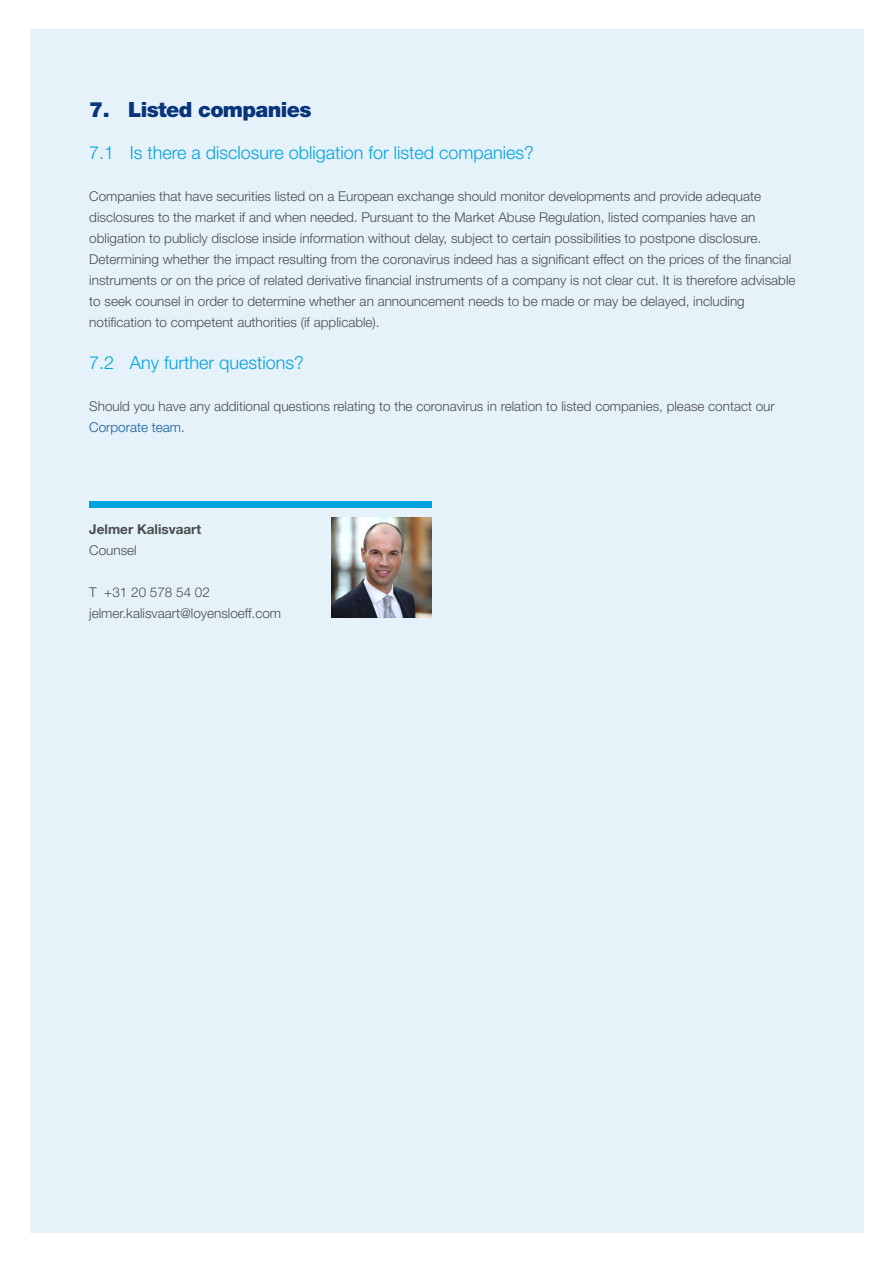
<style>
.page{position:relative;width:893px;height:1263px;background:#fff}
.page>*{position:absolute;margin:0;border:0;box-sizing:border-box;transform-origin:0 0}
.Subkop_donkerblauw_1{font:900 21px "Helvetica Neue LT Pro";letter-spacing:-.03em;color:#08347b}
.Kopje_12_pt{font:300 18px "Helvetica Neue LT Pro";color:#00a2df}
.Body{font:300 13.5px/21px "Helvetica Neue LT Pro";color:#4b4c4d}
.Body-2{font:700 13.5px "Helvetica Neue LT Pro";color:#4b4c4d}
.s1{color:#175d9e}
</style>
<div class="page">
<div style="left:30px;top:30px;width:833px;height:1203px;background:#e6f2fa"></div>
<div style="left:89px;top:502px;width:343px;height:6px;background:#00a2df"></div>
<img style="left:331px;top:517px;width:100px;height:100px">
<p class="Subkop_donkerblauw_1" style="left:89px;top:97px;width:224px">7. Listed companies</p>
<p class="Kopje_12_pt" style="left:89px;top:142px;width:446px">7.1 Is there a disclosure obligation for listed companies?</p>
<p class="Body" style="left:89px;top:185px;width:708px">Companies that have securities listed on a European exchange should monitor developments and provide adequate disclosures to the market if and when needed. Pursuant to the Market Abuse Regulation, listed companies have an obligation to publicly disclose inside information without delay, subject to certain possibilities to postpone disclosure.<br>Determining whether the impact resulting from the coronavirus indeed has a significant effect on the prices of the financial instruments or on the price of related derivative financial instruments of a company is not clear cut. It is therefore advisable to seek counsel in order to determine whether an announcement needs to be made or may be delayed, including notification to competent authorities (if applicable).</p>
<p class="Kopje_12_pt" style="left:89px;top:352px;width:216px">7.2 Any further questions?</p>
<p class="Body" style="left:89px;top:395px;width:687px">Should you have any additional questions relating to the coronavirus in relation to listed companies, please contact our<br><span class="s1">Corporate team</span>.</p>
<p class="Body-2" style="left:89px;top:521px;width:113px">Jelmer Kalisvaart</p>
<p class="Body" style="left:89px;top:540px;width:49px">Counsel</p>
<p class="Body" style="left:89px;top:582px;width:122px">T +31 20 578 54 02</p>
<p class="Body" style="left:89px;top:603px;width:193px">jelmer.kalisvaart@loyensloeff.com</p>
</div>
